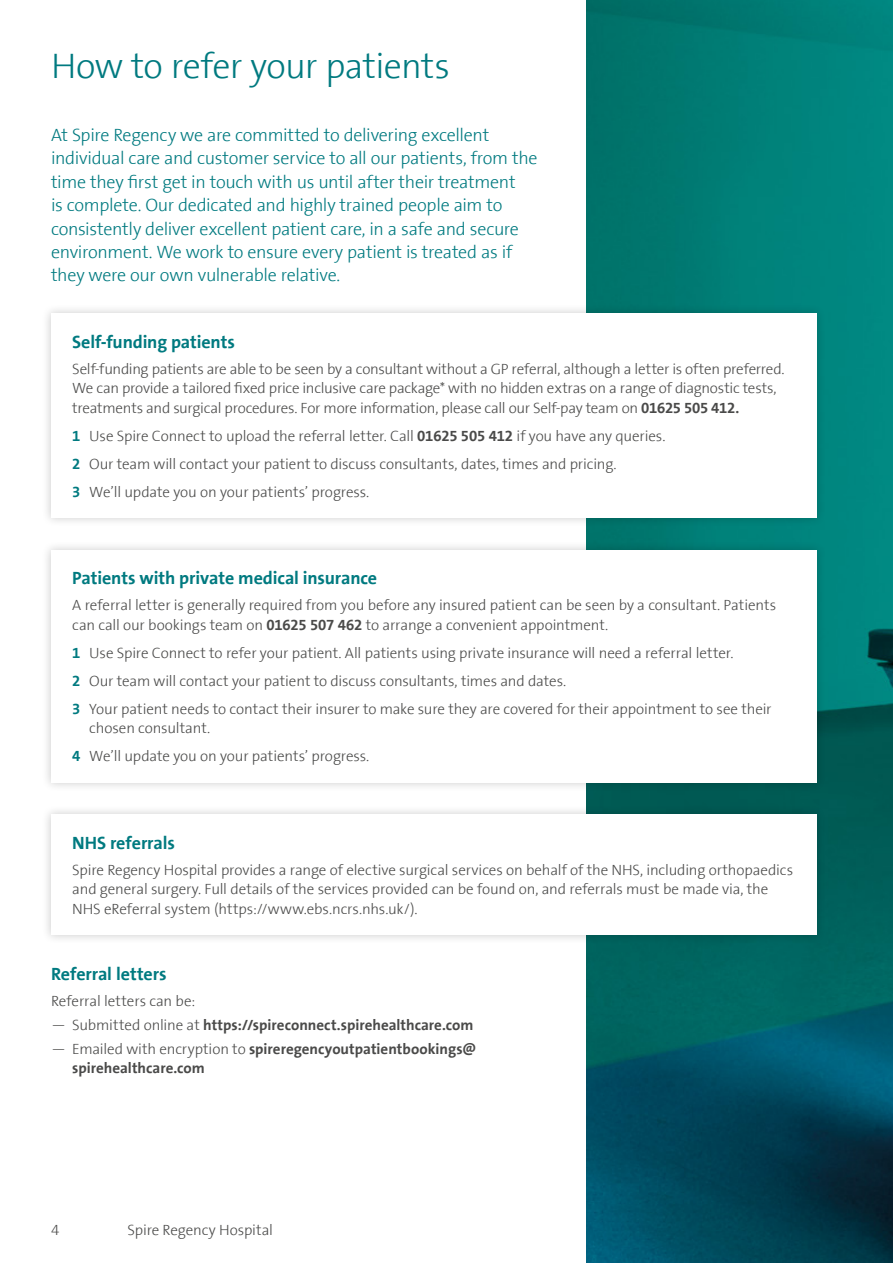
<style>
.page{position:relative;width:893px;height:1263px;background:#fff}
.page>*{position:absolute;margin:0;border:0;box-sizing:border-box;transform-origin:0 0}
.t1{font:300 36px "The Sans Spire";letter-spacing:-.02em;color:#007a80}
.t2{font:300 18px/23.4px "The Sans Spire";letter-spacing:-.02em;color:#007a80}
.t3{font:700 18px "The Sans Spire";letter-spacing:-.005em;color:#007a80}
.t4{font:300 15px/19.5px "The Sans Spire";letter-spacing:-.01em;color:#4a4a49}
.t5{font:700 15px/19.5px "The Sans Spire";color:#4a4a49}
.s1{font-weight:700}
.s2{font-weight:700;color:#007a80}
.s3{font-weight:300}
</style>
<div class="page">
<img style="left:587px;top:0;width:306px;height:1263px">
<div style="left:41px;top:304px;width:785px;height:224px;background:#000;opacity:.2"></div>
<div style="left:51px;top:313px;width:765px;height:205px;background:#fff"></div>
<div style="left:41px;top:541px;width:785px;height:252px;background:#000;opacity:.2"></div>
<div style="left:51px;top:550px;width:765px;height:233px;background:#fff"></div>
<div style="left:41px;top:805px;width:785px;height:140px;background:#000;opacity:.2"></div>
<div style="left:51px;top:814px;width:765px;height:121px;background:#fff"></div>
<h1 class="t1" style="left:51px;top:45px;width:400px">How to refer your patients</h1>
<p class="t2" style="left:51px;top:123px;width:488px">At Spire Regency we are committed to delivering excellent individual care and customer service to all our patients, from the time they first get in touch with us until after their treatment<br>is complete. Our dedicated and highly trained people aim to consistently deliver excellent patient care, in a safe and secure environment. We work to ensure every patient is treated as if they were our own vulnerable relative.</p>
<p class="t3" style="left:72px;top:331px;width:164px">Self-funding patients</p>
<p class="t4" style="left:72px;top:359px;width:714px">Self-funding patients are able to be seen by a consultant without a GP referral, although a letter is often preferred.<br>We can provide a tailored fixed price inclusive care package* with no hidden extras on a range of diagnostic tests, treatments and surgical procedures. For more information, please call our Self-pay team on <span class="s1">01625 505 412.</span></p>
<p class="t4" style="left:72px;top:422px;width:595px;line-height:28px"><span class="s2">1</span> Use Spire Connect to upload the referral letter. Call <span class="s1">01625 505 412</span> if you have any queries.<br><span class="s2">2</span> Our team will contact your patient to discuss consultants, dates, times and pricing.<br><span class="s2">3</span> We’ll update you on your patients’ progress.</p>
<p class="t3" style="left:72px;top:568px;width:306px">Patients with private medical insurance</p>
<p class="t4" style="left:72px;top:596px;width:705px">A referral letter is generally required from you before any insured patient can be seen by a consultant. Patients can call our bookings team on <span class="s1">01625 507 462</span> to arrange a convenient appointment.</p>
<p class="t4" style="left:72px;top:639px;width:701px;line-height:28px"><span class="s2">1</span> Use Spire Connect to refer your patient. All patients using private insurance will need a referral letter.<br><span class="s2">2</span> Our team will contact your patient to discuss consultants, times and dates.<br><span class="s2">3</span> Your patient needs to contact their insurer to make sure they are covered for their appointment to see their</p>
<p class="t4" style="left:72px;top:714px;width:299px;line-height:28px;text-indent:17px">chosen consultant.<br><span class="s2">4</span> We’ll update you on your patients’ progress.</p>
<p class="t3" style="left:72px;top:832px;width:104px">NHS referrals</p>
<p class="t4" style="left:72px;top:860px;width:722px">Spire Regency Hospital provides a range of elective surgical services on behalf of the NHS, including orthopaedics and general surgery. Full details of the services provided can be found on, and referrals must be made via, the<br>NHS eReferral system (https://www.ebs.ncrs.nhs.uk/).</p>
<p class="t3" style="left:51px;top:964px;width:117px">Referral letters</p>
<p class="t4" style="left:51px;top:992px;width:146px">Referral letters can be:</p>
<p class="t5" style="left:51px;top:1015px;width:424px"><span class="s3">— Submitted online at</span> https://spireconnect.spirehealthcare.com</p>
<p class="t5" style="left:72px;top:1039px;width:406px;text-indent:-21px"><span class="s3">— Emailed with encryption to</span> spireregencyoutpatientbookings@ spirehealthcare.com</p>
<p class="t4" style="left:51px;top:1220px;width:10px">4</p>
<p class="t4" style="left:128px;top:1220px;width:147px">Spire Regency Hospital</p>
</div>
